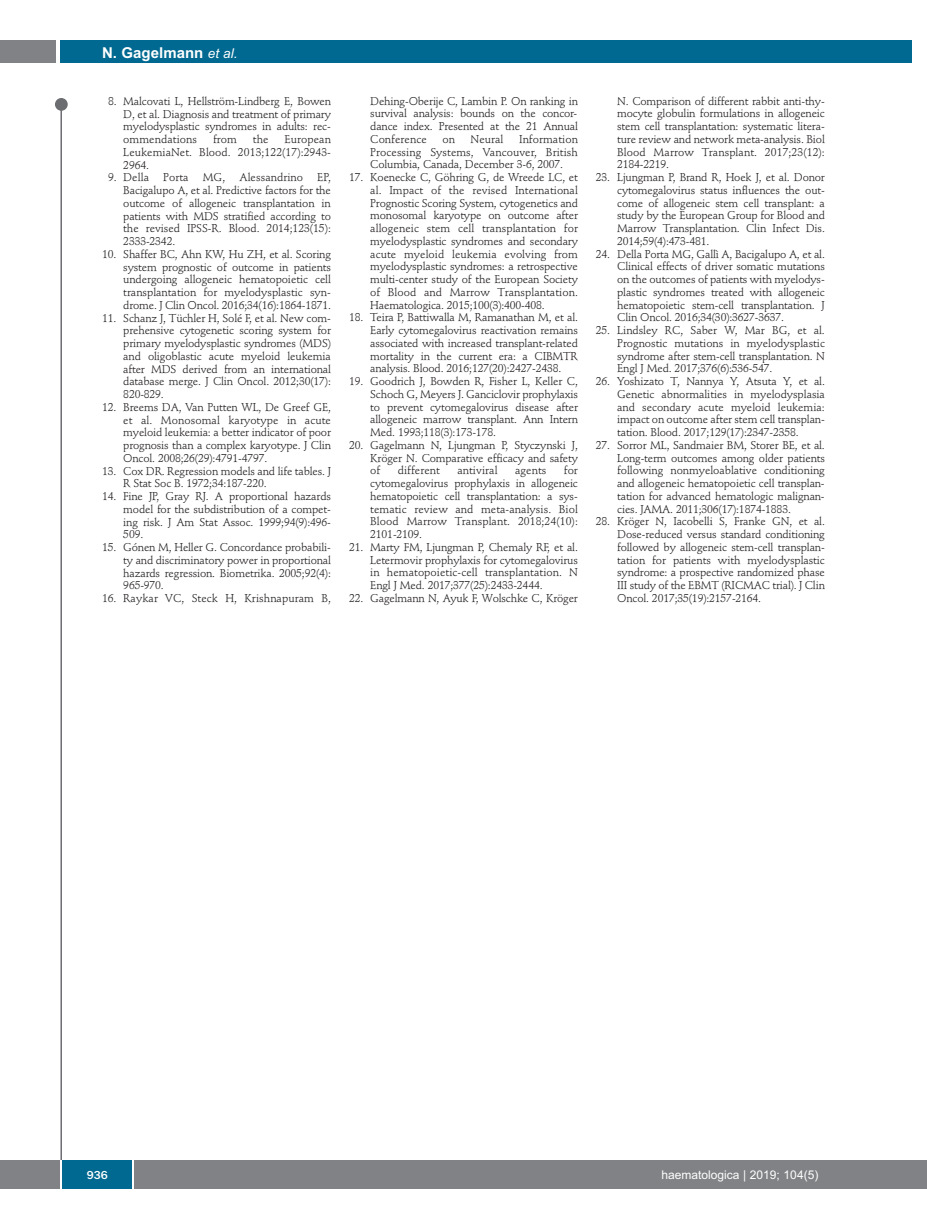
<style>
.page{position:relative;width:927px;height:1225px;background:#fff}
.page>*{position:absolute;margin:0;border:0;box-sizing:border-box;transform-origin:0 0}
.t1{font:700 15px "Arial";color:#fff}
.t2{font:12px "Arial";color:#fff}
.t3{font:500 12px "Franklin Gothic";color:#fff}
.t4{font:11.25px/12.8px "Stempel Schneidler";letter-spacing:-.015em;color:#231f20;text-align:justify}
.t5{font:11.25px "Stempel Schneidler";letter-spacing:.005em;color:#231f20}
.s1{font-weight:400;font-style:italic;font-size:13.5px}
</style>
<div class="page">
<div style="left:911px;top:1160px;width:16px;height:28px;background:#808285"></div>
<div style="left:55px;top:98px;width:13px;height:13px;background:#6c6d70;border-radius:50%"></div>
<hr style="left:60px;top:101px;width:2px;height:1061px;background:#6c6d70">
<div style="left:60px;top:40px;width:852px;height:22px;background:#006991"></div>
<div style="left:0;top:40px;width:56px;height:22px;background:#808285"></div>
<div style="left:0;top:1160px;width:911px;height:28px;background:#808285"></div>
<div style="left:62px;top:1160px;width:71px;height:28px;background:#006991"></div>
<hr style="left:60px;top:1160px;width:2px;height:28px;background:#fff">
<svg style="left:133px;top:1160px;width:1px;height:28px"></svg>
<h1 class="t1" style="left:102px;top:44px;width:137px">N. Gagelmann <span class="s1">et al.</span></h1>
<p class="t4" style="left:123px;top:96px;width:209px;text-indent:-15px">8. Malcovati L, Hellström-Lindberg E, Bowen D, et al. Diagnosis and treatment of primary myelodysplastic syndromes in adults: rec&shy;ommendations</p>
<p class="t4" style="left:213px;top:134px;width:25px">from</p>
<p class="t4" style="left:253px;top:134px;width:17px">the</p>
<p class="t4" style="left:123px;top:134px;width:209px;text-indent:161px">European LeukemiaNet. Blood. 2013;122(17):2943- 2964.</p>
<p class="t4" style="left:108px;top:172px;width:42px">9. Della</p>
<p class="t4" style="left:163px;top:172px;width:27px">Porta</p>
<p class="t4" style="left:203px;top:172px;width:24px">MG,</p>
<p class="t5" style="left:239px;top:173px;width:65px">Alessandrino</p>
<p class="t4" style="left:123px;top:172px;width:209px;text-indent:194px">EP, Bacigalupo A, et al. Predictive factors for the outcome of allogeneic transplantation in patients with MDS stratified according to the revised IPSS-R. Blood. 2014;123(15):<br>2333-2342.</p>
<p class="t4" style="left:123px;top:249px;width:209px;text-indent:-21px">10. Shaffer BC, Ahn KW, Hu ZH, et al. Scoring system prognostic of outcome in patients undergoing allogeneic hematopoietic cell transplantation for myelodysplastic syn&shy;drome. J Clin Oncol. 2016;34(16):1864-1871.</p>
<p class="t4" style="left:123px;top:312px;width:209px;text-indent:-21px">11. Schanz J, Tüchler H, Solé F, et al. New com&shy;prehensive cytogenetic scoring system for primary myelodysplastic syndromes (MDS) and oligoblastic acute myeloid leukemia after MDS derived from an international database merge. J Clin Oncol. 2012;30(17):<br>820-829.</p>
<p class="t4" style="left:123px;top:402px;width:209px;text-indent:-21px">12. Breems DA, Van Putten WL, De Greef GE, et al. Monosomal karyotype in acute myeloid leukemia: a better indicator of poor prognosis than a complex karyotype. J Clin Oncol. 2008;26(29):4791-4797.</p>
<p class="t4" style="left:123px;top:465px;width:209px;text-indent:-21px">13. Cox DR. Regression models and life tables. J<br>R Stat Soc B. 1972;34:187-220.</p>
<p class="t4" style="left:123px;top:491px;width:209px;text-indent:-21px">14. Fine JP, Gray RJ. A proportional hazards model for the subdistribution of a compet&shy;ing risk. J Am Stat Assoc. 1999;94(9):496- 509.</p>
<p class="t4" style="left:123px;top:542px;width:209px;text-indent:-21px">15. Gónen M, Heller G. Concordance probabili&shy;ty and discriminatory power in proportional hazards regression. Biometrika. 2005;92(4):<br>965-970.</p>
<p class="t5" style="left:102px;top:593px;width:230px">16. Raykar VC, Steck H, Krishnapuram B,</p>
<p class="t4" style="left:370px;top:96px;width:209px">Dehing-Oberije C, Lambin P. On ranking in survival analysis: bounds on the concor&shy;dance index. Presented at the 21 Annual Conference</p>
<p class="t4" style="left:370px;top:134px;width:209px;text-indent:149px">Information Processing Systems, Vancouver, British Columbia, Canada, December 3-6, 2007.</p>
<p class="t4" style="left:370px;top:172px;width:209px;text-indent:-21px">17. Koenecke C, Göhring G, de Wreede LC, et al. Impact of the revised International Prognostic Scoring System, cytogenetics and monosomal karyotype on outcome after allogeneic stem cell transplantation for myelodysplastic syndromes and secondary acute myeloid leukemia evolving from myelodysplastic syndromes: a retrospective multi-center study of the European Society of Blood and Marrow Transplantation.<br>Haematologica. 2015;100(3):400-408.</p>
<p class="t4" style="left:370px;top:312px;width:209px;text-indent:-21px">18. Teira P, Battiwalla M, Ramanathan M, et al.<br>Early cytomegalovirus reactivation remains associated with increased transplant-related mortality in the current era: a CIBMTR analysis. Blood. 2016;127(20):2427-2438.</p>
<p class="t4" style="left:370px;top:376px;width:209px;text-indent:-21px">19. Goodrich J, Bowden R, Fisher L, Keller C, Schoch G, Meyers J. Ganciclovir prophylaxis to prevent cytomegalovirus disease after allogeneic marrow transplant. Ann Intern Med. 1993;118(3):173-178.</p>
<p class="t4" style="left:370px;top:440px;width:209px;text-indent:-21px">20. Gagelmann N, Ljungman P, Styczynski J, Kröger N. Comparative efficacy and safety of</p>
<p class="t4" style="left:442px;top:134px;width:14px">on</p>
<p class="t4" style="left:470px;top:134px;width:34px">Neural</p>
<p class="t4" style="left:370px;top:465px;width:209px;text-indent:194px">for cytomegalovirus prophylaxis in allogeneic hematopoietic cell transplantation: a sys&shy;tematic review and meta-analysis. Biol Blood Marrow Transplant. 2018;24(10):<br>2101-2109.</p>
<p class="t4" style="left:370px;top:542px;width:209px;text-indent:-21px">21. Marty FM, Ljungman P, Chemaly RF, et al.<br>Letermovir prophylaxis for cytomegalovirus in hematopoietic-cell transplantation. N Engl J Med. 2017;377(25):2433-2444.</p>
<p class="t4" style="left:349px;top:593px;width:230px">22. Gagelmann N, Ayuk F, Wolschke C, Kröger</p>
<p class="t5" style="left:398px;top:466px;width:44px">different</p>
<p class="t5" style="left:457px;top:466px;width:42px">antiviral</p>
<p class="t4" style="left:515px;top:465px;width:33px">agents</p>
<p class="t4" style="left:617px;top:95px;width:209px">N. Comparison of different rabbit anti-thy&shy;mocyte globulin formulations in allogeneic stem cell transplantation: systematic litera&shy;ture review and network meta-analysis. Biol Blood Marrow Transplant. 2017;23(12):<br>2184-2219.</p>
<p class="t4" style="left:617px;top:172px;width:209px;text-indent:-21px">23. Ljungman P, Brand R, Hoek J, et al. Donor cytomegalovirus status influences the out&shy;come of allogeneic stem cell transplant: a study by the European Group for Blood and Marrow Transplantation. Clin Infect Dis.<br>2014;59(4):473-481.</p>
<p class="t4" style="left:617px;top:248px;width:209px;text-indent:-21px">24. Della Porta MG, Gallì A, Bacigalupo A, et al.<br>Clinical effects of driver somatic mutations on the outcomes of patients with myelodys&shy;plastic syndromes treated with allogeneic hematopoietic stem-cell transplantation. J Clin Oncol. 2016;34(30):3627-3637.</p>
<p class="t4" style="left:617px;top:325px;width:209px;text-indent:-21px">25. Lindsley RC, Saber W, Mar BG, et al.<br>Prognostic mutations in myelodysplastic syndrome after stem-cell transplantation. N Engl J Med. 2017;376(6):536-547.</p>
<p class="t4" style="left:617px;top:376px;width:209px;text-indent:-21px">26. Yoshizato T, Nannya Y, Atsuta Y, et al.<br>Genetic abnormalities in myelodysplasia and secondary acute myeloid leukemia: impact on outcome after stem cell transplan&shy;tation. Blood. 2017;129(17):2347-2358.</p>
<p class="t4" style="left:617px;top:440px;width:209px;text-indent:-21px">27. Sorror ML, Sandmaier BM, Storer BE, et al.<br>Long-term outcomes among older patients following nonmyeloablative conditioning and allogeneic hematopoietic cell transplan&shy;tation for advanced hematologic malignan&shy;cies. JAMA. 2011;306(17):1874-1883.</p>
<p class="t4" style="left:617px;top:516px;width:209px;text-indent:-21px">28. Kröger N, Iacobelli S, Franke GN, et al.<br>Dose-reduced versus standard conditioning followed by allogeneic stem-cell transplan&shy;tation for patients with myelodysplastic syndrome: a prospective randomized phase III study of the EBMT (RICMAC trial). J Clin Oncol. 2017;35(19):2157-2164.</p>
<p class="t3" style="left:87px;top:1167px;width:23px">936</p>
<p class="t2" style="left:661px;top:1167px;width:158px">haematologica | 2019; 104(5)</p>
</div>
